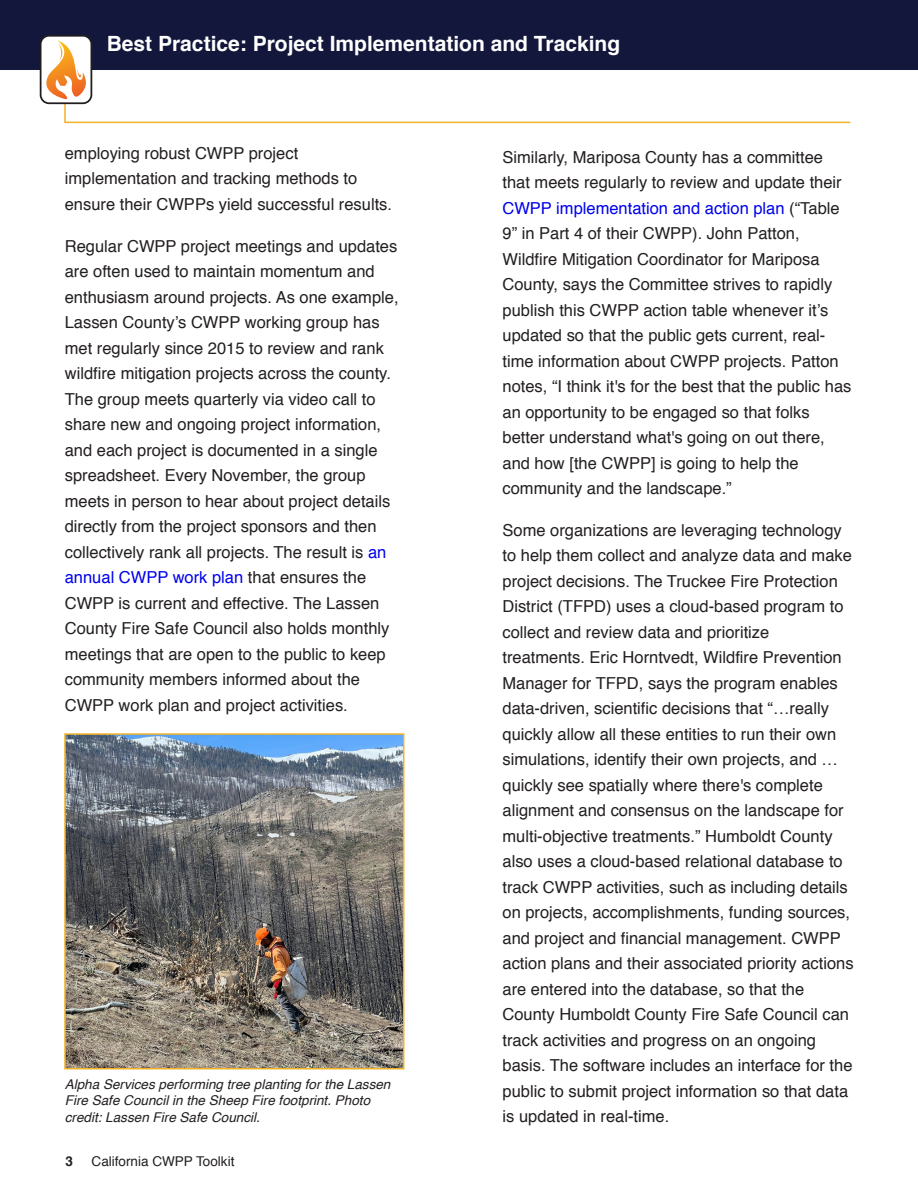
<style>
.page{position:relative;width:918px;height:1188px;background:#fff}
.page>*{position:absolute;margin:0;border:0;box-sizing:border-box;transform-origin:0 0}
.t1{font:700 21px "Helvetica";color:#fff}
.t2{font:16.5px/25.5px "Helvetica";color:#231f20}
.t3{font:italic 13.5px/16.5px "Helvetica";color:#231f20}
.t4{font:13.5px "Helvetica";color:#231f20}
.t5{font:700 13.5px "Helvetica";color:#231f20}
.s1{color:#00e}
</style>
<div class="page">
<div style="left:0;top:0;width:918px;height:69px;background:#13173b"></div>
<div style="left:41px;top:36px;width:50px;height:67px;background:#fff;border-radius:8px"></div>
<div style="left:40px;top:35px;width:52px;height:69px;border:2px solid #211e1e;border-radius:8px"></div>
<svg style="left:40px;top:40px;width:812px;height:84px"></svg>
<img style="left:67px;top:736px;width:334px;height:330px">
<div style="left:64px;top:733px;width:340px;height:336px;border:2px solid #f2b225"></div>
<p class="t1" style="left:107px;top:35px;width:515px">Best Practice: Project Implementation and Tracking</p>
<p class="t2" style="left:65px;top:142px;width:329px">employing robust CWPP project implementation and tracking methods to ensure their CWPPs yield successful results.</p>
<p class="t2" style="left:65px;top:234px;width:335px">Regular CWPP project meetings and updates are often used to maintain momentum and enthusiasm around projects. As one example, Lassen County’s CWPP working group has met regularly since 2015 to review and rank wildfire mitigation projects across the county.<br>The group meets quarterly via video call to share new and ongoing project information, and each project is documented in a single spreadsheet. Every November, the group meets in person to hear about project details directly from the project sponsors and then collectively rank all projects. The result is <span class="s1">an annual CWPP work plan</span> that ensures the CWPP is current and effective. The Lassen County Fire Safe Council also holds monthly meetings that are open to the public to keep community members informed about the CWPP work plan and project activities.</p>
<p class="t3" style="left:65px;top:1077px;width:327px">Alpha Services performing tree planting for the Lassen<br>Fire Safe Council in the Sheep Fire footprint. Photo credit: Lassen Fire Safe Council.</p>
<p class="t5" style="left:65px;top:1156px;width:9px">3</p>
<p class="t4" style="left:92px;top:1156px;width:144px">California CWPP Toolkit</p>
<p class="t2" style="left:502px;top:146px;width:350px">Similarly, Mariposa County has a committee that meets regularly to review and update their <span class="s1">CWPP implementation and action plan</span> (“Table 9” in Part 4 of their CWPP). John Patton, Wildfire Mitigation Coordinator for Mariposa County, says the Committee strives to rapidly publish this CWPP action table whenever it’s updated so that the public gets current, real&shy;time information about CWPP projects. Patton notes, “I think it's for the best that the public has an opportunity to be engaged so that folks better understand what's going on out there, and how [the CWPP] is going to help the community and the landscape.”</p>
<p class="t2" style="left:502px;top:519px;width:353px">Some organizations are leveraging technology to help them collect and analyze data and make project decisions. The Truckee Fire Protection District (TFPD) uses a cloud-based program to collect and review data and prioritize treatments. Eric Horntvedt, Wildfire Prevention Manager for TFPD, says the program enables data-driven, scientific decisions that “…really quickly allow all these entities to run their own simulations, identify their own projects, and … quickly see spatially where there's complete alignment and consensus on the landscape for multi-objective treatments.” Humboldt County also uses a cloud-based relational database to track CWPP activities, such as including details on projects, accomplishments, funding sources, and project and financial management. CWPP action plans and their associated priority actions are entered into the database, so that the County Humboldt County Fire Safe Council can track activities and progress on an ongoing basis. The software includes an interface for the public to submit project information so that data is updated in real-time.</p>
</div>
